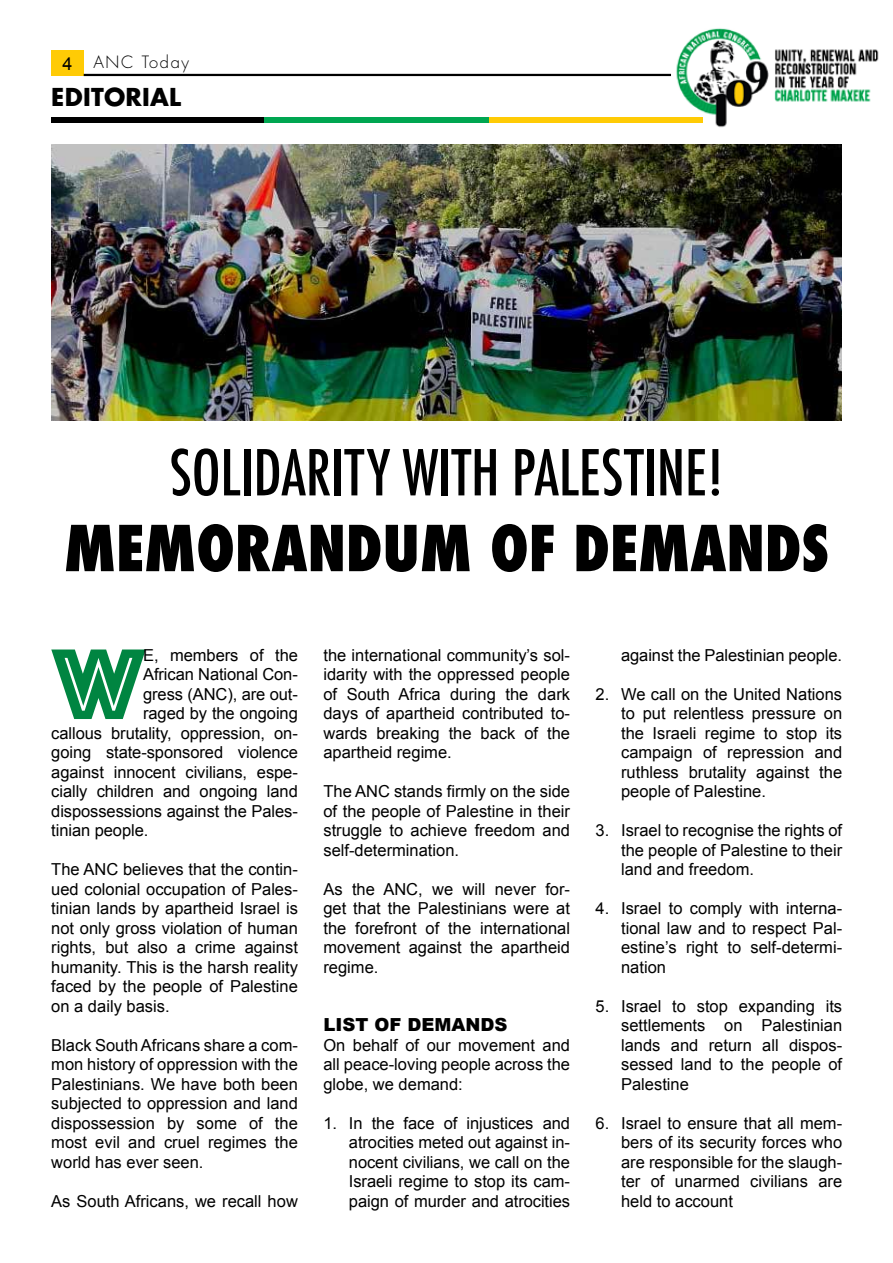
<style>
.page{position:relative;width:893px;height:1263px;background:#fff}
.page>*{position:absolute;margin:0;border:0;box-sizing:border-box;transform-origin:0 0}
.t1{font:104.25px "Phosphate Inline";color:#008541}
.t2{font:500 condensed 61.5px "Futura";color:#000}
.t3{font:800 condensed 61.5px "Futura";color:#000}
.t4{font:700 24px "Futura Std";letter-spacing:.01em;color:#000}
.t5{font:900 18px "Arial";color:#000}
.t6{font:16.5px/19.5px "Arial";color:#000;text-align:justify}
.t7{font:300 16.5px "Futura Std";letter-spacing:.1em;color:#000}
.s1{font-family:"Arial";font-weight:400;font-size:18px}
</style>
<div class="page">
<div style="left:51px;top:51px;width:33px;height:25px;background:#ffcb05"></div>
<img style="left:667px;top:28px;width:212px;height:100px">
<hr style="left:84px;top:74px;width:587px;height:2px;background:#000">
<div style="left:51px;top:117px;width:214px;height:6px;background:#000"></div>
<div style="left:265px;top:117px;width:224px;height:6px;background:#00a651"></div>
<div style="left:489px;top:117px;width:213px;height:6px;background:#ffcb05"></div>
<img style="left:51px;top:145px;width:791px;height:276px">
<p class="t7" style="left:62px;top:52px;width:128px"><span class="s1">4</span> ANC Today</p>
<h3 class="t4" style="left:51px;top:81px;width:131px">EDITORIAL</h3>
<h2 class="t2" style="left:169px;top:433px;width:556px">SOLIDARITY WITH PALESTINE!</h2>
<h2 class="t3" style="left:64px;top:506px;width:767px">MEMORANDUM OF DEMANDS</h2>
<h1 class="t1" style="left:53px;top:610px;width:92px">W</h1>
<p class="t6" style="left:143px;top:645px;width:156px">E, members of the</p>
<p class="t6" style="left:143px;top:665px;width:156px">African National Con-</p>
<p class="t6" style="left:143px;top:684px;width:156px">gress (ANC), are out-</p>
<p class="t6" style="left:143px;top:704px;width:156px">raged by the ongoing</p>
<p class="t6" style="left:51px;top:723px;width:248px">callous brutality, oppression, on-</p>
<p class="t6" style="left:51px;top:743px;width:248px">going state-sponsored violence</p>
<p class="t6" style="left:51px;top:762px;width:248px">against innocent civilians, espe-</p>
<p class="t6" style="left:51px;top:782px;width:248px">cially children and ongoing land</p>
<p class="t6" style="left:51px;top:801px;width:248px">dispossessions against the Pales-</p>
<p class="t6" style="left:51px;top:821px;width:99px">tinian people.</p>
<p class="t6" style="left:51px;top:860px;width:248px">The ANC believes that the contin&shy;ued colonial occupation of Pales&shy;tinian lands by apartheid Israel is not only gross violation of human rights, but also a crime against humanity. This is the harsh reality faced by the people of Palestine on a daily basis.</p>
<p class="t6" style="left:51px;top:1035px;width:248px">Black South Africans share a com&shy;mon history of oppression with the Palestinians. We have both been subjected to oppression and land dispossession by some of the most evil and cruel regimes the world has ever seen.</p>
<p class="t6" style="left:51px;top:1191px;width:248px">As South Africans, we recall how</p>
<p class="t6" style="left:323px;top:645px;width:248px">the international community’s sol&shy;idarity with the oppressed people of South Africa during the dark days of apartheid contributed to&shy;wards breaking the back of the apartheid regime.</p>
<p class="t6" style="left:323px;top:782px;width:248px">The ANC stands firmly on the side of the people of Palestine in their struggle to achieve freedom and self-determination.</p>
<p class="t6" style="left:323px;top:879px;width:248px">As the ANC, we will never for&shy;get that the Palestinians were at the forefront of the international movement against the apartheid regime.</p>
<p class="t5" style="left:323px;top:1011px;width:185px">LIST OF DEMANDS</p>
<p class="t6" style="left:323px;top:1035px;width:248px">On behalf of our movement and all peace-loving people across the globe, we demand:</p>
<p class="t6" style="left:349px;top:1113px;width:223px;text-indent:-26px">1. In the face of injustices and atrocities meted out against in&shy;nocent civilians, we call on the Israeli regime to stop its cam&shy;paign of murder and atrocities</p>
<p class="t6" style="left:621px;top:645px;width:223px">against the Palestinian people.</p>
<p class="t6" style="left:621px;top:684px;width:223px;text-indent:-26px">2. We call on the United Nations to put relentless pressure on the Israeli regime to stop its campaign of repression and ruthless brutality against the people of Palestine.</p>
<p class="t6" style="left:621px;top:821px;width:223px;text-indent:-26px">3. Israel to recognise the rights of the people of Palestine to their land and freedom.</p>
<p class="t6" style="left:621px;top:899px;width:223px;text-indent:-26px">4. Israel to comply with interna&shy;tional law and to respect Pal&shy;estine’s right to self-determi&shy;nation</p>
<p class="t6" style="left:621px;top:996px;width:223px;text-indent:-26px">5. Israel to stop expanding its settlements on Palestinian lands and return all dispos&shy;sessed land to the people of Palestine</p>
<p class="t6" style="left:621px;top:1113px;width:223px;text-indent:-26px">6. Israel to ensure that all mem&shy;bers of its security forces who are responsible for the slaugh&shy;ter of unarmed civilians are held to account</p>
</div>
